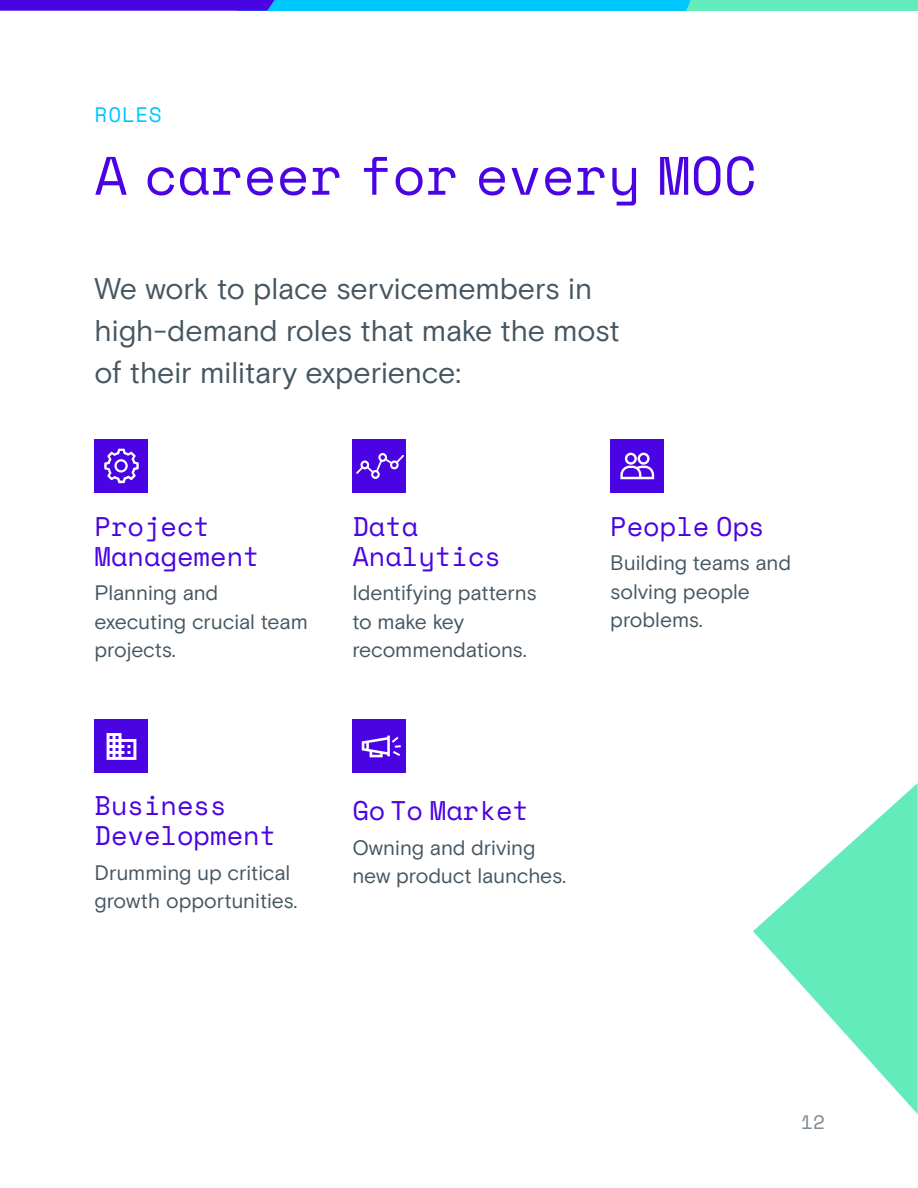
<style>
.page{position:relative;width:918px;height:1188px;background:#fff}
.page>*{position:absolute;margin:0;border:0;box-sizing:border-box;transform-origin:0 0}
.t1{font:54px "Space Mono";color:#4a03e3}
.t2{font:30px/42px "Basis Grotesque Pro";letter-spacing:-.005em;color:#465661}
.t3{font:27px/30px "Space Mono";color:#4a03e3}
.t4{font:21px/28.5px "Basis Grotesque Pro";letter-spacing:-.005em;color:#465661}
.t5{font:21px "Space Mono";letter-spacing:.035em;color:#00c7ff}
.t6{font:19.5px "Space Mono";color:#808b93}
</style>
<div class="page">
<svg style="left:0;top:0;width:918px;height:11px;background:#3098e6"></svg>
<svg style="left:753px;top:783px;width:165px;height:331px"></svg>
<div style="left:94px;top:439px;width:54px;height:54px;background:#4a03e3"></div>
<svg style="left:104px;top:449px;width:35px;height:34px"></svg>
<div style="left:352px;top:439px;width:54px;height:54px;background:#4a03e3"></div>
<svg style="left:356px;top:453px;width:48px;height:26px"></svg>
<div style="left:352px;top:719px;width:54px;height:54px;background:#4a03e3"></div>
<svg style="left:362px;top:736px;width:39px;height:21px"></svg>
<div style="left:610px;top:439px;width:54px;height:54px;background:#4a03e3"></div>
<svg style="left:620px;top:453px;width:34px;height:26px"></svg>
<div style="left:94px;top:719px;width:54px;height:54px;background:#4a03e3"></div>
<svg style="left:107px;top:733px;width:29px;height:27px"></svg>
<p class="t5" style="left:94px;top:99px;width:69px">ROLES</p>
<h1 class="t1" style="left:94px;top:136px;width:664px">A career for every MOC</h1>
<h2 class="t2" style="left:94px;top:268px;width:527px">We work to place servicemembers in high-demand roles that make the most of their military experience:</h2>
<p class="t3" style="left:94px;top:510px;width:167px">Project<br>Management</p>
<p class="t4" style="left:94px;top:579px;width:215px">Planning and executing crucial team projects.</p>
<p class="t3" style="left:352px;top:510px;width:150px">Data<br>Analytics</p>
<p class="t4" style="left:352px;top:579px;width:186px">Identifying patterns to make key recommendations.</p>
<p class="t3" style="left:610px;top:510px;width:156px">People Ops</p>
<p class="t4" style="left:610px;top:549px;width:182px">Building teams and solving people problems.</p>
<p class="t3" style="left:94px;top:790px;width:183px">Business<br>Development</p>
<p class="t4" style="left:94px;top:859px;width:205px">Drumming up critical growth opportunities.</p>
<p class="t3" style="left:352px;top:795px;width:178px">Go To Market</p>
<p class="t4" style="left:352px;top:834px;width:215px">Owning and driving new product launches.</p>
<p class="t6" style="left:801px;top:1108px;width:25px">12</p>
</div>
